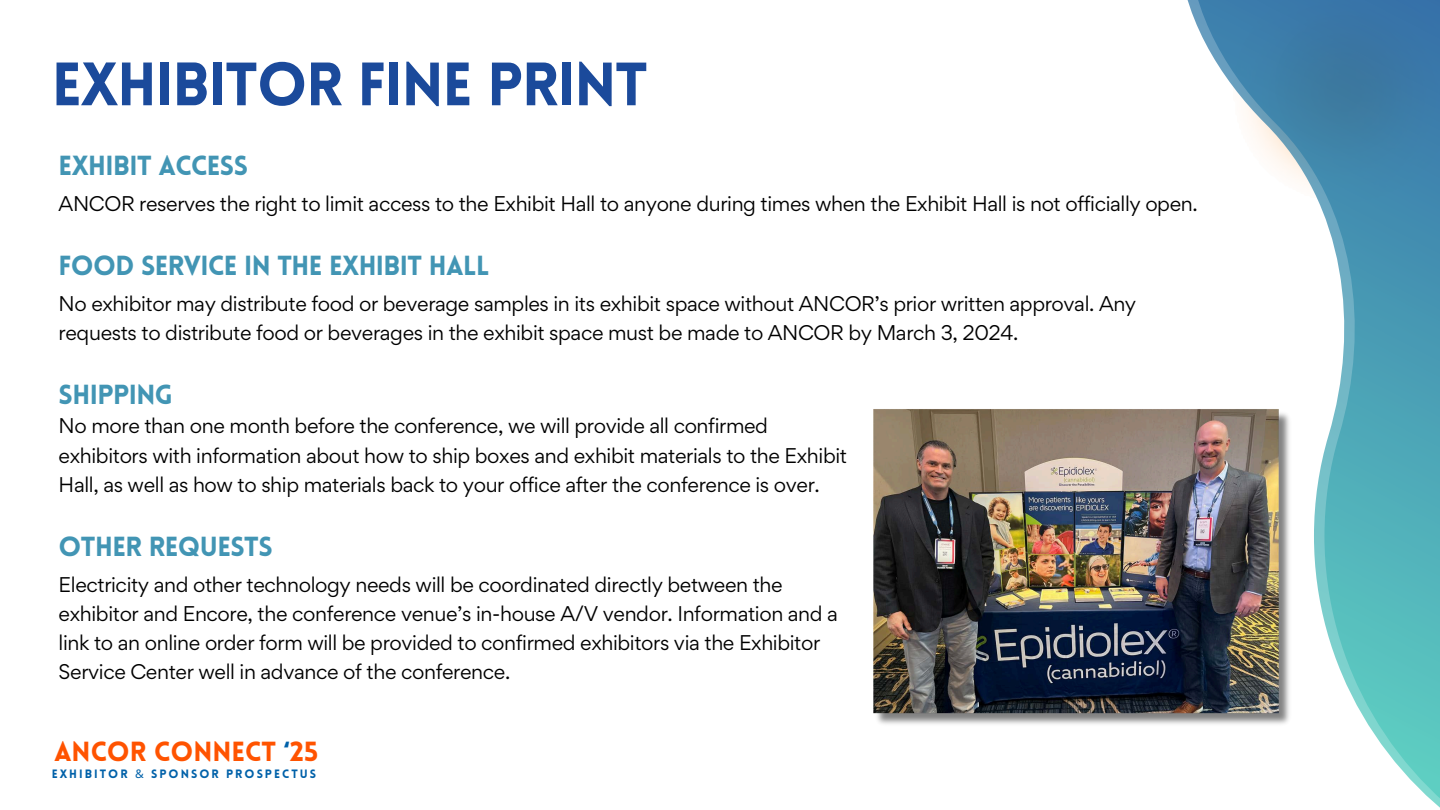
<style>
.page{position:relative;width:1440px;height:810px;background:#fff}
.page>*{position:absolute;margin:0;border:0;box-sizing:border-box;transform-origin:0 0}
.t1{font:900 59.8px "Lovelo";letter-spacing:-.02em;color:#1b4a9b}
.t2{font:900 27.1px "Lovelo";color:#ff5300}
.t3{font:900 27px "Lovelo";letter-spacing:-.02em;color:#4295b4}
.t4{font:19px/29.2px "Gordita";letter-spacing:-.02em;color:#000}
.t5{font:900 11.9px "Lovelo";letter-spacing:.17em;color:#0061a9}
.s1{color:#0061a9}
.s2{font-family:"Noto Sans";font-weight:400}
</style>
<div class="page">
<svg style="left:1187px;top:0;width:253px;height:808px"></svg>
<img style="left:873px;top:409px;width:424px;height:320px">
<p class="t1" style="left:52px;top:60px;width:598px">EXHIBITOR FINE PRINT</p>
<p class="t3" style="left:59px;top:155px;width:191px">EXHIBIT ACCESS</p>
<p class="t4" style="left:59px;top:189px;width:1141px">ANCOR reserves the right to limit access to the Exhibit Hall to anyone during times when the Exhibit Hall is not officially open.</p>
<p class="t3" style="left:59px;top:255px;width:432px">FOOD SERVICE IN THE EXHIBIT HALL</p>
<p class="t4" style="left:59px;top:289px;width:1079px">No exhibitor may distribute food or beverage samples in its exhibit space without ANCOR’s prior written approval. Any requests to distribute food or beverages in the exhibit space must be made to ANCOR by March 3, 2024.</p>
<h1 class="t3" style="left:59px;top:384px;width:116px">SHIPPING</h1>
<h3 class="t4" style="left:59px;top:411px;width:790px">No more than one month before the conference, we will provide all confirmed exhibitors with information about how to ship boxes and exhibit materials to the Exhibit<br>Hall, as well as how to ship materials back to your office after the conference is over.</h3>
<h3 class="t3" style="left:59px;top:535px;width:216px">OTHER REQUESTS</h3>
<h3 class="t4" style="left:59px;top:569px;width:781px">Electricity and other technology needs will be coordinated directly between the exhibitor and Encore, the conference venue’s in-house A/V vendor. Information and a link to an online order form will be provided to confirmed exhibitors via the Exhibitor Service Center well in advance of the conference.</h3>
<h3 class="t2" style="left:54px;top:741px;width:266px">ANCOR CONNECT <span class="s1">‘</span>25</h3>
<p class="t5" style="left:52px;top:769px;width:266px">EXHIBITOR <span class="s2">&amp;</span> SPONSOR PROSPECTUS</p>
</div>
